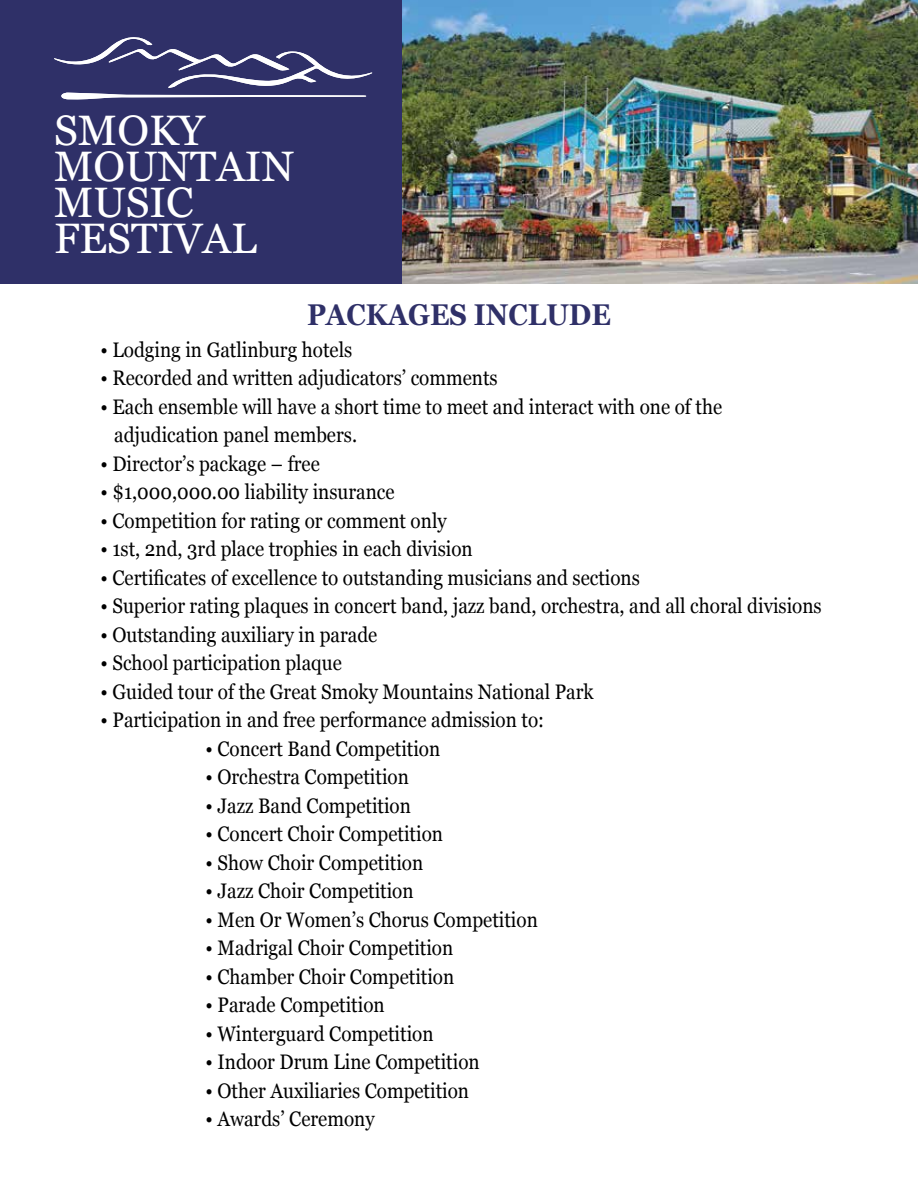
<style>
.page{position:relative;width:918px;height:1188px;background:#fff}
.page>*{position:absolute;margin:0;border:0;box-sizing:border-box;transform-origin:0 0}
.t1{font:42.6px/36px "Georgia";color:#fff}
.t2{font:700 30px "Georgia";color:#2f3068;scale:.9 1}
.t3{font:21px/28.5px "Georgia";color:#000;scale:.9 1}
</style>
<div class="page">
<div style="left:0;top:0;width:918px;height:284px;background:#2f3068"></div>
<svg style="left:54px;top:37px;width:318px;height:62px"></svg>
<img style="left:403px;top:0;width:515px;height:284px">
<h1 class="t1" style="left:54px;top:111px;width:242px">SMOKY<br>MOUNTAIN<br>MUSIC<br>FESTIVAL</h1>
<h2 class="t2" style="left:307px;top:292px;width:339px">PACKAGES INCLUDE</h2>
<p class="t3" style="left:100px;top:335px;width:281px">• Lodging in Gatlinburg hotels</p>
<p class="t3" style="left:100px;top:363px;width:443px">• Recorded and written adjudicators’ comments</p>
<p class="t3" style="left:114px;top:392px;width:677px;text-indent:-14px">• Each ensemble will have a short time to meet and interact with one of the adjudication panel members.</p>
<p class="t3" style="left:100px;top:449px;width:245px">• Director’s package – free</p>
<p class="t3" style="left:100px;top:477px;width:328px">• $1,000,000.00 liability insurance</p>
<p class="t3" style="left:100px;top:506px;width:386px">• Competition for rating or comment only</p>
<p class="t3" style="left:100px;top:534px;width:415px">• 1st, 2nd, 3rd place trophies in each division</p>
<p class="t3" style="left:100px;top:563px;width:601px">• Certificates of excellence to outstanding musicians and sections</p>
<p class="t3" style="left:100px;top:591px;width:803px">• Superior rating plaques in concert band, jazz band, orchestra, and all choral divisions</p>
<p class="t3" style="left:100px;top:620px;width:309px">• Outstanding auxiliary in parade</p>
<p class="t3" style="left:100px;top:648px;width:270px">• School participation plaque</p>
<p class="t3" style="left:100px;top:677px;width:549px">• Guided tour of the Great Smoky Mountains National Park</p>
<p class="t3" style="left:100px;top:705px;width:494px">• Participation in and free performance admission to:</p>
<p class="t3" style="left:206px;top:733px;width:262px">• Concert Band Competition</p>
<p class="t3" style="left:206px;top:762px;width:228px">• Orchestra Competition</p>
<p class="t3" style="left:206px;top:790px;width:230px">• Jazz Band Competition</p>
<p class="t3" style="left:206px;top:819px;width:265px">• Concert Choir Competition</p>
<p class="t3" style="left:206px;top:847px;width:244px">• Show Choir Competition</p>
<p class="t3" style="left:206px;top:876px;width:233px">• Jazz Choir Competition</p>
<p class="t3" style="left:206px;top:904px;width:371px">• Men Or Women’s Chorus Competition</p>
<p class="t3" style="left:206px;top:933px;width:277px">• Madrigal Choir Competition</p>
<p class="t3" style="left:206px;top:961px;width:278px">• Chamber Choir Competition</p>
<p class="t3" style="left:206px;top:990px;width:201px">• Parade Competition</p>
<p class="t3" style="left:206px;top:1018px;width:255px">• Winterguard Competition</p>
<p class="t3" style="left:206px;top:1047px;width:306px">• Indoor Drum Line Competition</p>
<p class="t3" style="left:206px;top:1075px;width:294px">• Other Auxiliaries Competition</p>
<p class="t3" style="left:206px;top:1104px;width:189px">• Awards’ Ceremony</p>
</div>
